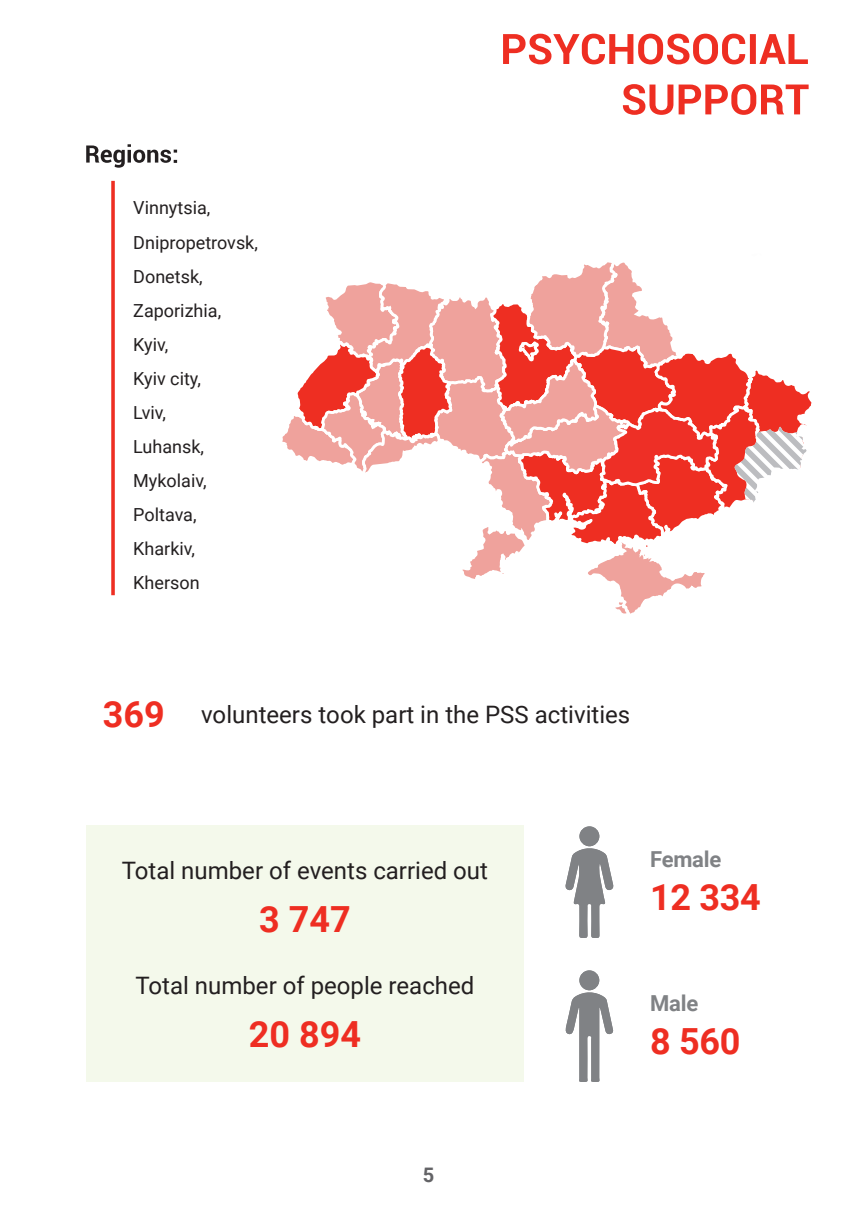
<style>
.page{position:relative;width:854px;height:1214px;background:#fff}
.page>*{position:absolute;margin:0;border:0;box-sizing:border-box;transform-origin:0 0}
.t1{font:700 36px "Roboto";color:#ee2e22}
.t2{font:24px "Roboto";color:#231f20}
.t3{font:700 22px "Roboto";letter-spacing:-.01em;color:#808285}
.t4{font:700 20px "Roboto";color:#636366}
.t5{font:18px/34px "Roboto";color:#231f20}
</style>
<div class="page">
<svg style="left:503px;top:34px;width:304px;height:30px"></svg>
<svg style="left:622px;top:84px;width:186px;height:31px"></svg>
<svg style="left:86px;top:144px;width:91px;height:24px"></svg>
<div style="left:86px;top:825px;width:437px;height:256px;background:#f4f9eb"></div>
<svg style="left:565px;top:846px;width:48px;height:92px"></svg>
<div style="left:579px;top:826px;width:20px;height:20px;background:#808285;border-radius:50%"></div>
<svg style="left:565px;top:990px;width:48px;height:92px"></svg>
<div style="left:579px;top:970px;width:20px;height:20px;background:#808285;border-radius:50%"></div>
<svg style="left:282px;top:262px;width:530px;height:352px"></svg>
<svg style="left:111px;top:181px;width:4px;height:414px;background:#ef453a"></svg>
<p class="t5" style="left:133px;top:190px;width:126px">Vinnytsia,<br>Dnipropetrovsk,<br>Donetsk,<br>Zaporizhia,<br>Kyiv,<br>Kyiv city,<br>Lviv,<br>Luhansk,<br>Mykolaiv,<br>Poltava,<br>Kharkiv,<br>Kherson</p>
<h1 class="t1" style="left:103px;top:689px;width:63px">369</h1>
<h2 class="t2" style="left:201px;top:697px;width:430px">volunteers took part in the PSS activities</h2>
<h2 class="t2" style="left:122px;top:853px;width:368px">Total number of events carried out</h2>
<h1 class="t1" style="left:259px;top:894px;width:93px">3 747</h1>
<h2 class="t2" style="left:135px;top:968px;width:340px">Total number of people reached</h2>
<h1 class="t1" style="left:248px;top:1008px;width:114px">20 894</h1>
<p class="t4" style="left:422px;top:1160px;width:13px">5</p>
<p class="t3" style="left:650px;top:843px;width:73px">Female</p>
<h1 class="t1" style="left:650px;top:871px;width:112px">12 334</h1>
<p class="t3" style="left:650px;top:987px;width:50px">Male</p>
<h1 class="t1" style="left:650px;top:1015px;width:92px">8 560</h1>
</div>
